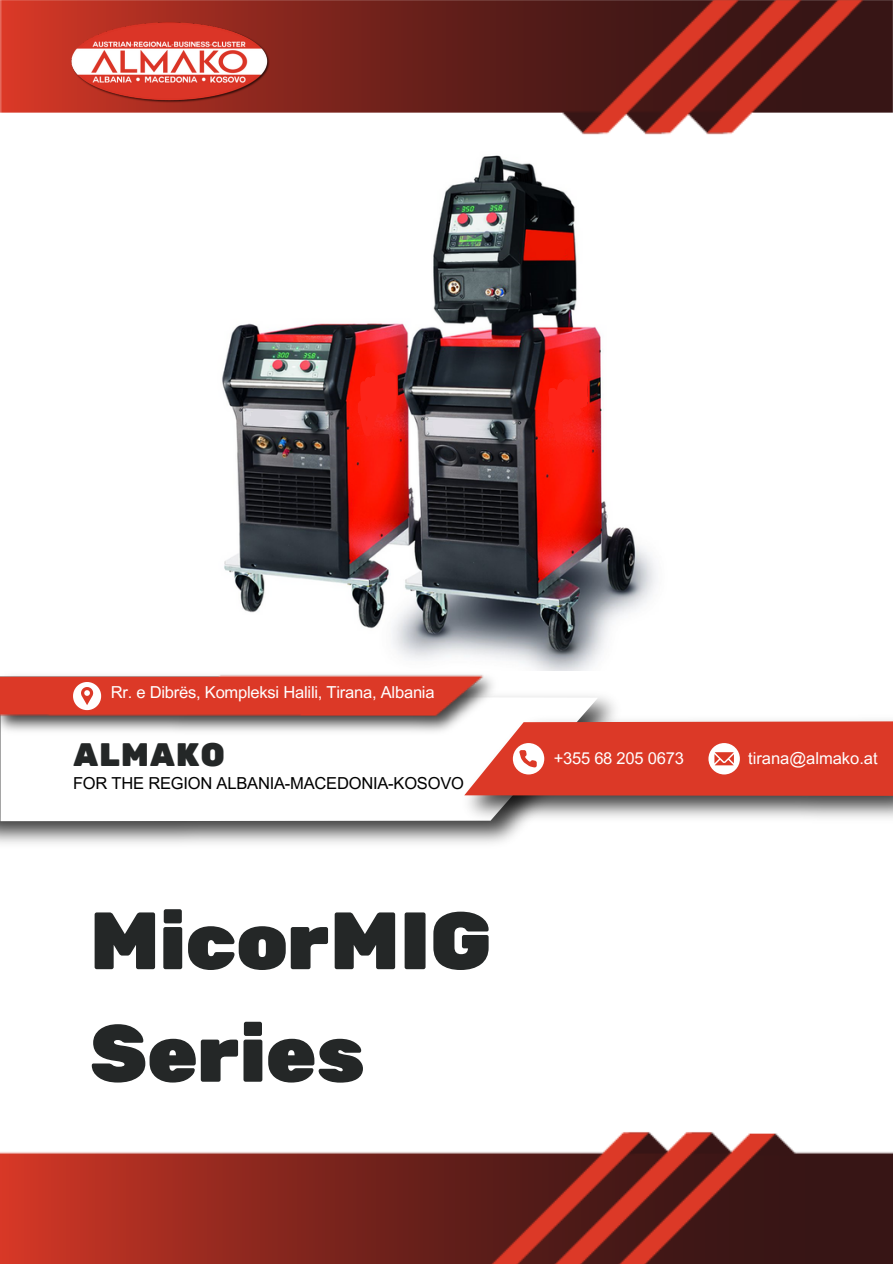
<style>
.page{position:relative;width:893px;height:1264px;background:#fff}
.page>*{position:absolute;margin:0;border:0;box-sizing:border-box;transform-origin:0 0}
.t1{font:81px/112.5px "Rubik One";letter-spacing:-.015em;color:#242727}
.t2{font:32.4px "Rubik One";letter-spacing:.02em;color:#242727}
.t3{font:16.5px "Arial MT Pro";letter-spacing:-.015em;color:#fff}
.t4{font:16.5px "Arial MT Pro";letter-spacing:-.015em;color:#000}
</style>
<div class="page">
<img style="left:0;top:696px;width:615px;height:148px">
<svg style="left:0;top:696px;width:598px;height:125px"></svg>
<img style="left:452px;top:709px;width:440px;height:119px">
<svg style="left:464px;top:721px;width:428px;height:74px;background:#df4d3d"></svg>
<img style="left:0;top:1132px;width:892px;height:131px">
<img style="left:0;top:0;width:892px;height:135px">
<img style="left:71px;top:22px;width:199px;height:82px">
<img style="left:0;top:674px;width:505px;height:61px">
<svg style="left:73px;top:682px;width:28px;height:28px"></svg>
<img style="left:222px;top:155px;width:434px;height:515px">
<div style="left:350px;top:376px;width:27px;height:59px;background:#ff1703"></div>
<svg style="left:358px;top:363px;width:38px;height:73px;background:#fc2116"></svg>
<svg style="left:548px;top:374px;width:40px;height:68px;background:#fc2116"></svg>
<svg style="left:529px;top:231px;width:43px;height:28px"></svg>
<svg style="left:444px;top:253px;width:51px;height:9px"></svg>
<svg style="left:432px;top:419px;width:37px;height:17px"></svg>
<svg style="left:248px;top:410px;width:39px;height:16px"></svg>
<p class="t3" style="left:111px;top:686px;width:325px">Rr. e Dibrës, Kompleksi Halili, Tirana, Albania</p>
<h3 class="t2" style="left:73px;top:736px;width:153px">ALMAKO</h3>
<h2 class="t3" style="left:553px;top:752px;width:132px">+355 68 205 0673</h2>
<p class="t4" style="left:73px;top:776px;width:392px">FOR THE REGION ALBANIA-MACEDONIA-KOSOVO</p>
<p class="t1" style="left:89px;top:887px;width:404px">MicorMIG<br>Series</p>
<p class="t3" style="left:748px;top:752px;width:131px">tirana@almako.at</p>
</div>
